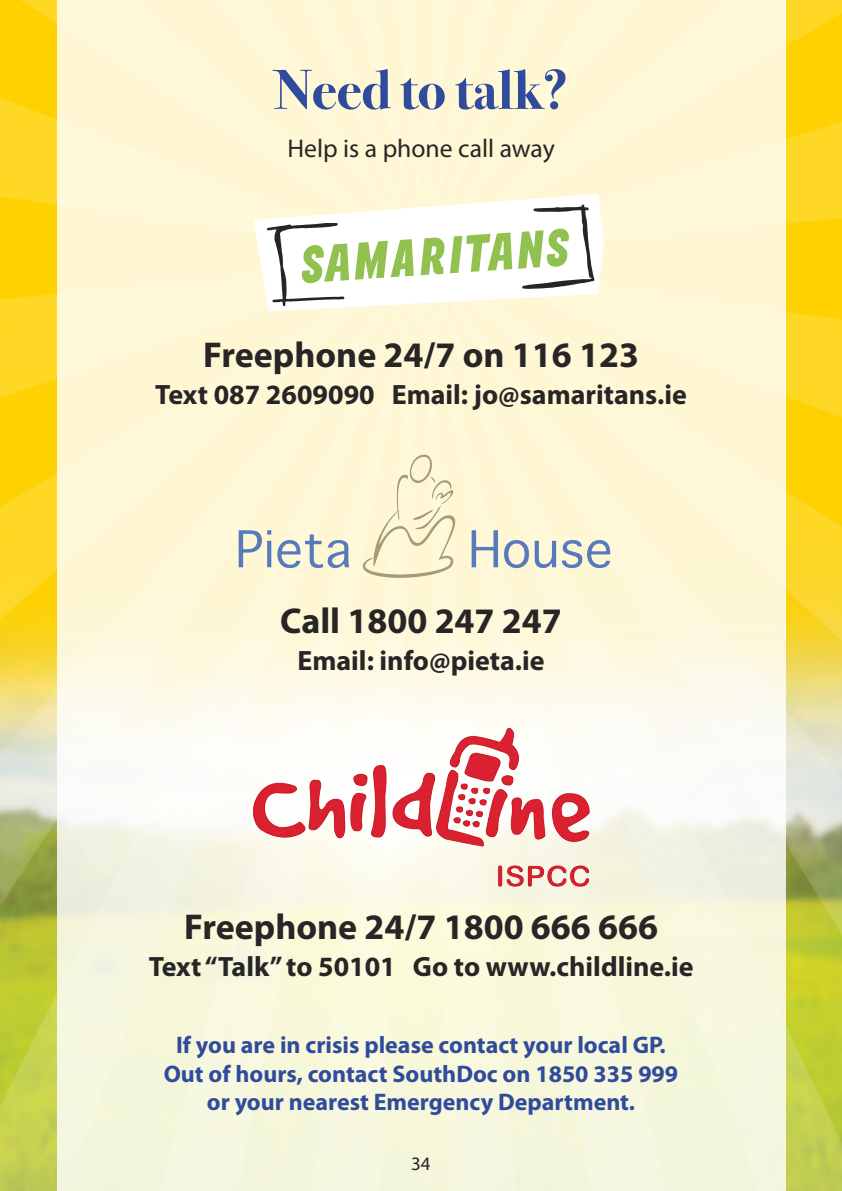
<style>
.page{position:relative;width:842px;height:1191px;background:#fff}
.page>*{position:absolute;margin:0;border:0;box-sizing:border-box;transform-origin:0 0}
.t1{font:700 56.4px "Bodoni Svty Two ITCTT";color:#304b9c}
.t2{font:700 36px "Myriad Pro";color:#272526}
.t3{font:700 28px "Myriad Pro";color:#272526}
.t4{font:25.6px "Myriad Pro";color:#272526}
.t5{font:700 24px "Myriad Pro";color:#304b9c}
.t6{font:19px "Myriad Pro";color:#272526}
</style>
<div class="page">
<img style="left:0;top:0;width:842px;height:1190px">
<div style="left:58px;top:0;width:728px;height:1190px;background:#fff;opacity:.83"></div>
<svg style="left:254px;top:194px;width:350px;height:117px"></svg>
<svg style="left:420px;top:237px;width:24px;height:38px"></svg>
<svg style="left:518px;top:204px;width:77px;height:85px"></svg>
<svg style="left:267px;top:223px;width:82px;height:83px"></svg>
<svg style="left:450px;top:232px;width:62px;height:41px"></svg>
<svg style="left:355px;top:239px;width:59px;height:41px"></svg>
<img style="left:235px;top:455px;width:378px;height:132px">
<img style="left:253px;top:723px;width:337px;height:168px">
<p class="t1" style="left:274px;top:69px;width:295px">Need to talk?</p>
<p class="t4" style="left:287px;top:139px;width:269px">Help is a phone call away</p>
<p class="t2" style="left:203px;top:341px;width:437px">Freephone 24/7 on 116 123</p>
<p class="t3" style="left:155px;top:384px;width:533px">Text 087 2609090 Email: jo@samaritans.ie</p>
<p class="t2" style="left:280px;top:607px;width:283px">Call 1800 247 247</p>
<p class="t3" style="left:297px;top:650px;width:249px">Email: info@pieta.ie</p>
<p class="t2" style="left:184px;top:913px;width:475px">Freephone 24/7 1800 666 666</p>
<p class="t3" style="left:149px;top:956px;width:546px">Text “Talk” to 50101 Go to www.childline.ie</p>
<p class="t5" style="left:176px;top:1035px;width:491px">If you are in crisis please contact your local GP.</p>
<p class="t5" style="left:164px;top:1064px;width:516px">Out of hours, contact SouthDoc on 1850 335 999</p>
<p class="t5" style="left:207px;top:1093px;width:430px">or your nearest Emergency Department.</p>
<p class="t6" style="left:411px;top:1156px;width:21px">34</p>
</div>
